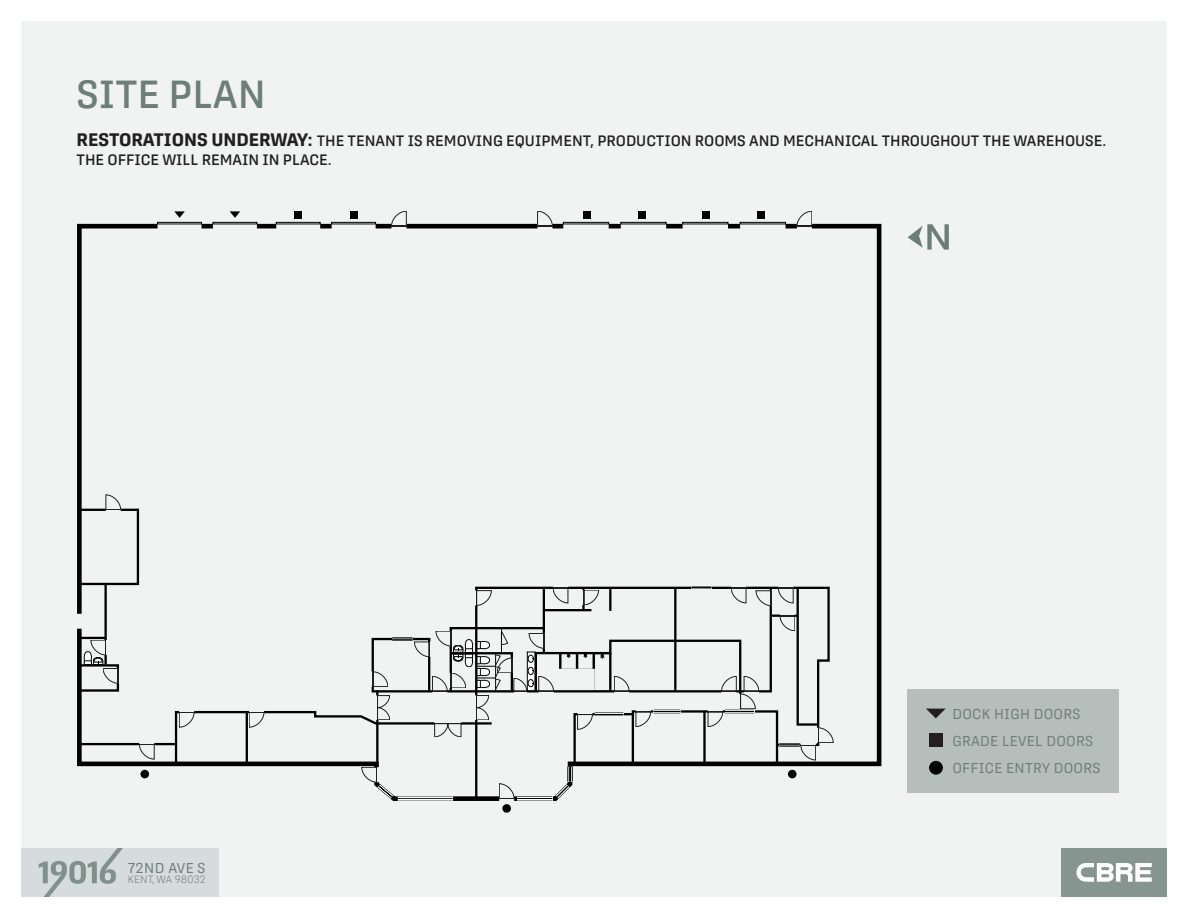
<style>
.page{position:relative;width:1188px;height:918px;background:#fff}
.page>*{position:absolute;margin:0;border:0;box-sizing:border-box;transform-origin:0 0}
.t1{font:500 39px "Protipo";color:#6d7e78}
.body{font:500 15px/19.5px "Protipo";color:#231f20}
.t2{font:14.25px "Protipo";letter-spacing:.02em;color:#6d7e78}
.t3{font:300 10.5px "Protipo";color:#6d7e78}
.s1{font-weight:700;font-size:18px}
</style>
<div class="page">
<div style="left:21px;top:21px;width:1146px;height:876px;background:#f1f3f3"></div>
<svg style="left:77px;top:628px;width:172px;height:144px"></svg>
<svg style="left:565px;top:222px;width:317px;height:545px"></svg>
<hr style="left:786px;top:224px;width:11px;height:4px;background:#000">
<hr style="left:728px;top:224px;width:12px;height:4px;background:#000">
<hr style="left:552px;top:224px;width:11px;height:4px;background:#000">
<hr style="left:666px;top:224px;width:17px;height:4px;background:#000">
<hr style="left:609px;top:224px;width:12px;height:4px;background:#000">
<hr style="left:406px;top:224px;width:132px;height:4px;background:#000">
<hr style="left:376px;top:224px;width:15px;height:4px;background:#000">
<svg style="left:320px;top:224px;width:12px;height:4px"></svg>
<hr style="left:257px;top:224px;width:19px;height:4px;background:#000">
<hr style="left:202px;top:224px;width:11px;height:4px;background:#000">
<hr style="left:104px;top:584px;width:3px;height:56px;background:#000">
<svg style="left:174px;top:710px;width:20px;height:56px"></svg>
<svg style="left:139px;top:744px;width:15px;height:15px"></svg>
<svg style="left:77px;top:640px;width:43px;height:53px"></svg>
<svg style="left:77px;top:223px;width:85px;height:395px"></svg>
<svg style="left:391px;top:211px;width:15px;height:15px"></svg>
<svg style="left:797px;top:211px;width:15px;height:15px"></svg>
<svg style="left:538px;top:211px;width:14px;height:15px"></svg>
<hr style="left:246px;top:712px;width:2px;height:52px;background:#000">
<hr style="left:154px;top:743px;width:22px;height:2px;background:#000">
<hr style="left:79px;top:743px;width:60px;height:2px;background:#000">
<div style="left:157px;top:222px;width:45px;height:2px;border:1px solid #000"></div>
<div style="left:213px;top:222px;width:44px;height:2px;border:1px solid #000"></div>
<div style="left:276px;top:222px;width:44px;height:2px;border:1px solid #000"></div>
<div style="left:332px;top:222px;width:44px;height:2px;border:1px solid #000"></div>
<div style="left:563px;top:222px;width:46px;height:2px;border:1px solid #000"></div>
<div style="left:621px;top:222px;width:45px;height:2px;border:1px solid #000"></div>
<div style="left:683px;top:222px;width:45px;height:2px;border:1px solid #000"></div>
<div style="left:740px;top:222px;width:46px;height:2px;border:1px solid #000"></div>
<svg style="left:249px;top:586px;width:584px;height:215px"></svg>
<svg style="left:174px;top:211px;width:11px;height:7px"></svg>
<svg style="left:230px;top:211px;width:10px;height:7px"></svg>
<div style="left:295px;top:211px;width:7px;height:7px;background:#000"></div>
<div style="left:350px;top:211px;width:7px;height:7px;background:#000"></div>
<div style="left:583px;top:211px;width:7px;height:7px;background:#000"></div>
<div style="left:638px;top:211px;width:7px;height:7px;background:#000"></div>
<div style="left:702px;top:211px;width:7px;height:7px;background:#000"></div>
<div style="left:757px;top:211px;width:7px;height:7px;background:#000"></div>
<div style="left:788px;top:770px;width:9px;height:8px;background:#000;border-radius:50%"></div>
<div style="left:502px;top:804px;width:9px;height:9px;background:#000;border-radius:50%"></div>
<div style="left:140px;top:770px;width:9px;height:8px;background:#000;border-radius:50%"></div>
<div style="left:1061px;top:848px;width:106px;height:49px;background:#879590"></div>
<svg style="left:1076px;top:863px;width:76px;height:19px"></svg>
<div style="left:21px;top:848px;width:198px;height:49px;background:#cfd7d6"></div>
<svg style="left:38px;top:848px;width:85px;height:49px"></svg>
<div style="left:908px;top:689px;width:211px;height:104px;background:#b6bebb"></div>
<svg style="left:926px;top:709px;width:19px;height:9px"></svg>
<div style="left:929px;top:733px;width:14px;height:14px;background:#231f20"></div>
<svg style="left:908px;top:224px;width:41px;height:26px"></svg>
<div style="left:930px;top:762px;width:12px;height:12px;background:#000;border-radius:50%"></div>
<div style="left:929px;top:761px;width:14px;height:14px;border:2px solid #000;border-radius:50%"></div>
<p class="t1" style="left:77px;top:71px;width:191px">SITE PLAN</p>
<p class="body" style="left:77px;top:131px;width:1031px"><span class="s1">RESTORATIONS UNDERWAY:</span> THE TENANT IS REMOVING EQUIPMENT, PRODUCTION ROOMS AND MECHANICAL THROUGHOUT THE WAREHOUSE.<br>THE OFFICE WILL REMAIN IN PLACE.</p>
<p class="t2" style="left:128px;top:860px;width:79px">72ND AVE S</p>
<p class="t3" style="left:128px;top:874px;width:79px">KENT, WA 98032</p>
<p class="t2" style="left:952px;top:706px;width:129px">DOCK HIGH DOORS</p>
<p class="t2" style="left:952px;top:732px;width:142px">GRADE LEVEL DOORS</p>
<p class="t2" style="left:952px;top:760px;width:149px">OFFICE ENTRY DOORS</p>
</div>
